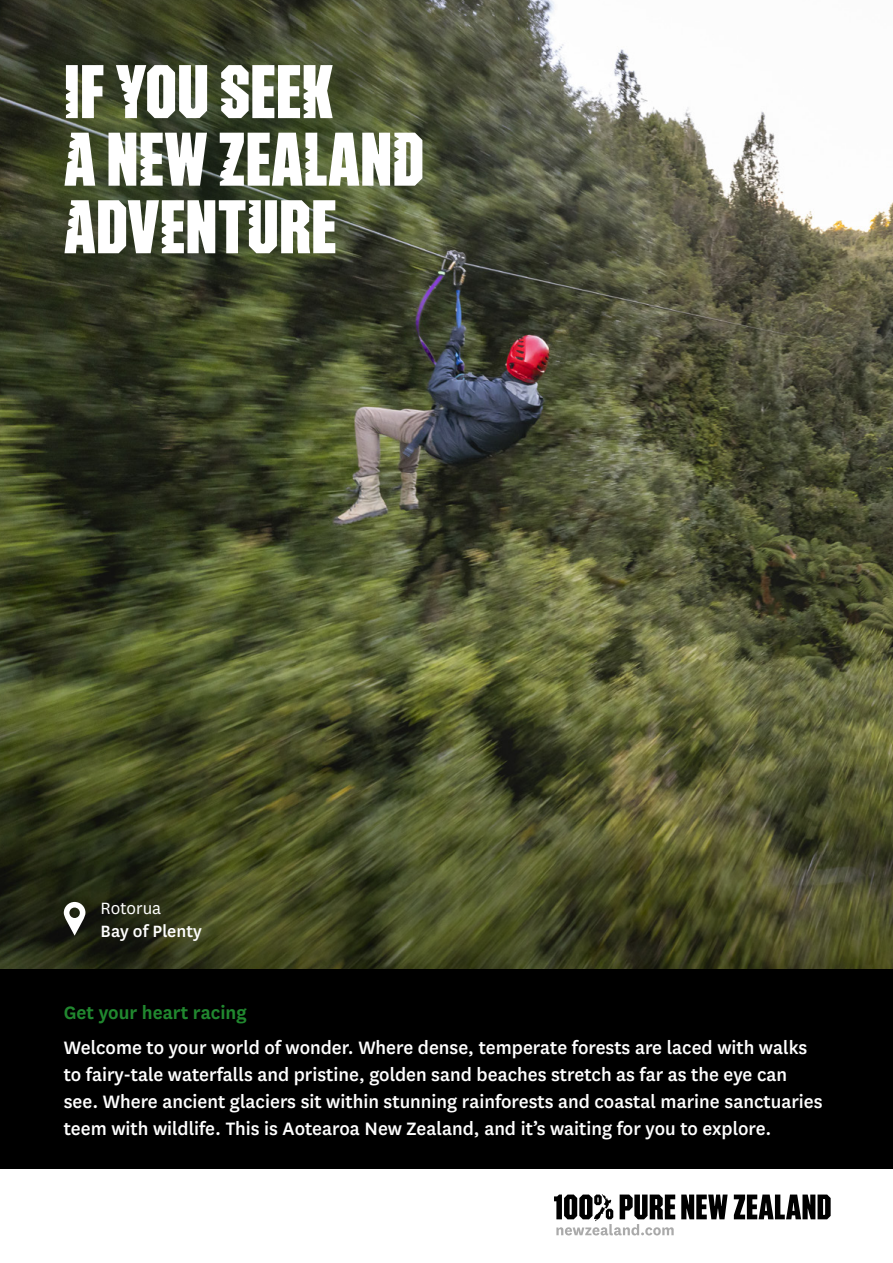
<style>
.page{position:relative;width:893px;height:1263px;background:#fff}
.page>*{position:absolute;margin:0;border:0;box-sizing:border-box;transform-origin:0 0}
.t1{font:71.7px/67.5px "Pure Pakati";color:#fff}
.t2{font:500 21px/27px "National";color:#fff}
.t3{font:600 21px "National";color:#21882f}
.t4{font:500 19.05px "National";color:#fff}
.t5{font:19.05px "National";color:#fff}
</style>
<div class="page">
<img style="left:0;top:0;width:893px;height:738px">
<svg style="left:0;top:738px;width:893px;height:231px;background:#444824"></svg>
<svg style="left:64px;top:902px;width:21px;height:34px"></svg>
<div style="left:11px;top:8px;width:467px;height:301px;background:#295324;opacity:.4"></div>
<svg style="left:681px;top:1194px;width:47px;height:25px"></svg>
<svg style="left:734px;top:1194px;width:97px;height:25px"></svg>
<svg style="left:554px;top:1194px;width:121px;height:41px"></svg>
<div style="left:0;top:969px;width:893px;height:200px;background:#000"></div>
<h1 class="t1" style="left:64px;top:63px;width:362px">IF YOU SEEK<br>A NEW ZEALAND<br>ADVENTURE</h1>
<p class="t5" style="left:101px;top:896px;width:62px">Rotorua</p>
<p class="t4" style="left:101px;top:919px;width:103px">Bay of Plenty</p>
<p class="t3" style="left:64px;top:998px;width:184px">Get your heart racing</p>
<p class="t2" style="left:64px;top:1033px;width:760px">Welcome to your world of wonder. Where dense, temperate forests are laced with walks to fairy-tale waterfalls and pristine, golden sand beaches stretch as far as the eye can see. Where ancient glaciers sit within stunning rainforests and coastal marine sanctuaries teem with wildlife. This is Aotearoa New Zealand, and it’s waiting for you to explore.</p>
</div>
